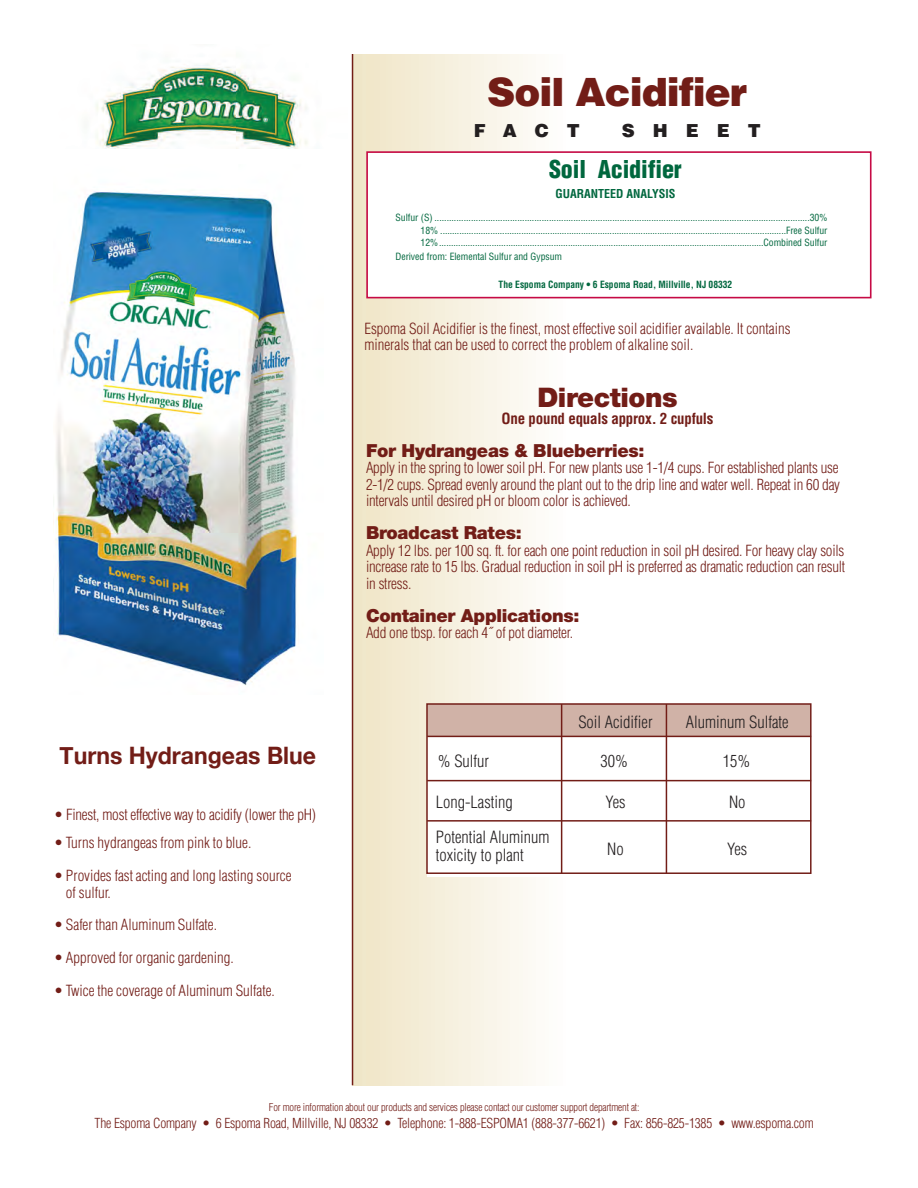
<style>
.page{position:relative;width:918px;height:1188px;background:#fff}
.page>*{position:absolute;margin:0;border:0;box-sizing:border-box;transform-origin:0 0}
.t1{font:900 39px "Helvetica";letter-spacing:-.025em;color:#721d17}
.t2{font:900 27px "Helvetica Neue";letter-spacing:-.015em;color:#721d17}
.t3{font:700 24px "Helvetica Neue";color:#721d17;scale:.96 1}
.t4{font:900 condensed 24px "Helvetica";letter-spacing:-.005em;color:#00673e}
.t5{font:900 18px "Helvetica Neue";letter-spacing:-.015em;color:#721d17}
.t6{font:900 18px "Helvetica";letter-spacing:1em;color:#231f20}
.t7{font:300 condensed 16.5px "Helvetica";color:#231f20}
.t8{font:300 condensed 15px/16.5px "Helvetica";color:#721d17;text-align:justify}
.t9{font:700 condensed 15px "Helvetica";letter-spacing:-.015em;color:#721d17}
.t10{font:300 condensed 13.5px "Helvetica";letter-spacing:-.015em;color:#721d17}
.t11{font:700 condensed 12px "Helvetica";color:#00673e}
.t12{font:300 condensed 10.5px "Helvetica";letter-spacing:-.015em;color:#721d17}
.t13{font:condensed 9.75px/12.9px "Helvetica";letter-spacing:-.005em;color:#00673e;text-align:right}
.t14{font:700 condensed 9.75px "Helvetica";letter-spacing:-.005em;color:#00673e}
</style>
<div class="page">
<div style="left:353px;top:54px;width:213px;height:1031px;background:linear-gradient(to right,#efe5c5,#fefefd)"></div>
<hr style="left:352px;top:54px;width:1px;height:1031px;background:#721d17">
<div style="left:368px;top:153px;width:502px;height:144px;background:#fff"></div>
<div style="left:366px;top:151px;width:506px;height:147px;border:2px solid #c60a45"></div>
<div style="left:427px;top:704px;width:383px;height:173px;background:#fff"></div>
<div style="left:427px;top:704px;width:383px;height:32px;background:#d0b2a7"></div>
<hr style="left:427px;top:736px;width:384px;height:1px;background:#721d17">
<hr style="left:427px;top:820px;width:384px;height:2px;background:#721d17">
<hr style="left:427px;top:780px;width:384px;height:1px;background:#721d17">
<hr style="left:561px;top:704px;width:1px;height:169px;background:#721d17">
<hr style="left:666px;top:704px;width:1px;height:169px;background:#721d17">
<div style="left:426px;top:703px;width:386px;height:171px;border:1px solid #721d17"></div>
<img style="left:96px;top:64px;width:212px;height:84px">
<img style="left:56px;top:191px;width:242px;height:495px">
<h1 class="t1" style="left:487px;top:69px;width:262px">Soil Acidifier</h1>
<p class="t6" style="left:474px;top:120px;width:107px">FACT</p>
<p class="t6" style="left:622px;top:120px;width:140px">SHEET</p>
<h3 class="t4" style="left:549px;top:156px;width:134px">Soil Acidifier</h3>
<p class="t11" style="left:556px;top:187px;width:121px">GUARANTEED ANALYSIS</p>
<p class="t13" style="left:396px;top:212px;width:433px">Sulfur (S) ..........................................................................................................................................................30%<br>18% .................................................................................................................................................Free Sulfur</p>
<p class="t13" style="left:396px;top:235px;width:433px;line-height:14.5px;text-align:left;text-indent:25px">12%........................................................................................................................................Combined Sulfur<br>Derived from: Elemental Sulfur and Gypsum</p>
<p class="t14" style="left:499px;top:279px;width:235px">The Espoma Company • 6 Espoma Road, Millville, NJ 08332</p>
<p class="t8" style="left:364px;top:320px;width:428px;line-height:16px">Espoma Soil Acidifier is the finest, most effective soil acidifier available. It contains minerals that can be used to correct the problem of alkaline soil.</p>
<h2 class="t2" style="left:537px;top:388px;width:142px">Directions</h2>
<p class="t9" style="left:502px;top:410px;width:214px">One pound equals approx. 2 cupfuls</p>
<p class="t5" style="left:366px;top:444px;width:280px">For Hydrangeas &amp; Blueberries:</p>
<p class="t8" style="left:366px;top:460px;width:476px">Apply in the spring to lower soil pH. For new plants use 1-1/4 cups. For established plants use 2-1/2 cups. Spread evenly around the plant out to the drip line and water well. Repeat in 60 day intervals until desired pH or bloom color is achieved.</p>
<p class="t5" style="left:366px;top:526px;width:157px">Broadcast Rates:</p>
<p class="t8" style="left:366px;top:542px;width:481px">Apply 12 lbs. per 100 sq. ft. for each one point reduction in soil pH desired. For heavy clay soils increase rate to 15 lbs. Gradual reduction in soil pH is preferred as dramatic reduction can result in stress.</p>
<p class="t5" style="left:366px;top:609px;width:215px">Container Applications:</p>
<p class="t8" style="left:366px;top:625px;width:209px">Add one tbsp. for each 4˝ of pot diameter.</p>
<h3 class="t3" style="left:60px;top:737px;width:269px">Turns Hydrangeas Blue</h3>
<p class="t8" style="left:54px;top:806px;width:264px">• Finest, most effective way to acidify (lower the pH)</p>
<p class="t8" style="left:54px;top:835px;width:199px">• Turns hydrangeas from pink to blue.</p>
<p class="t8" style="left:66px;top:868px;width:227px;text-indent:-12px">• Provides fast acting and long lasting source of sulfur.</p>
<p class="t8" style="left:54px;top:917px;width:165px">• Safer than Aluminum Sulfate.</p>
<p class="t8" style="left:54px;top:950px;width:181px">• Approved for organic gardening.</p>
<p class="t8" style="left:54px;top:983px;width:222px">• Twice the coverage of Aluminum Sulfate.</p>
<p class="t7" style="left:578px;top:712px;width:76px">Soil Acidifier</p>
<p class="t7" style="left:686px;top:712px;width:104px">Aluminum Sulfate</p>
<p class="t7" style="left:438px;top:752px;width:53px">% Sulfur</p>
<p class="t7" style="left:600px;top:752px;width:29px">30%</p>
<p class="t7" style="left:723px;top:752px;width:29px">15%</p>
<p class="t7" style="left:436px;top:793px;width:78px">Long-Lasting</p>
<p class="t7" style="left:605px;top:793px;width:22px">Yes</p>
<p class="t7" style="left:729px;top:793px;width:18px">No</p>
<p class="t7" style="left:436px;top:827px;width:115px">Potential Aluminum</p>
<p class="t7" style="left:607px;top:840px;width:18px">No</p>
<p class="t7" style="left:727px;top:840px;width:22px">Yes</p>
<p class="t7" style="left:436px;top:845px;width:89px">toxicity to plant</p>
<p class="t12" style="left:269px;top:1102px;width:372px">For more information about our products and services please contact our customer support department at:</p>
<p class="t10" style="left:95px;top:1115px;width:721px">The Espoma Company • 6 Espoma Road, Millville, NJ 08332 • Telephone: 1-888-ESPOMA1 (888-377-6621) • Fax: 856-825-1385 • www.espoma.com</p>
</div>
